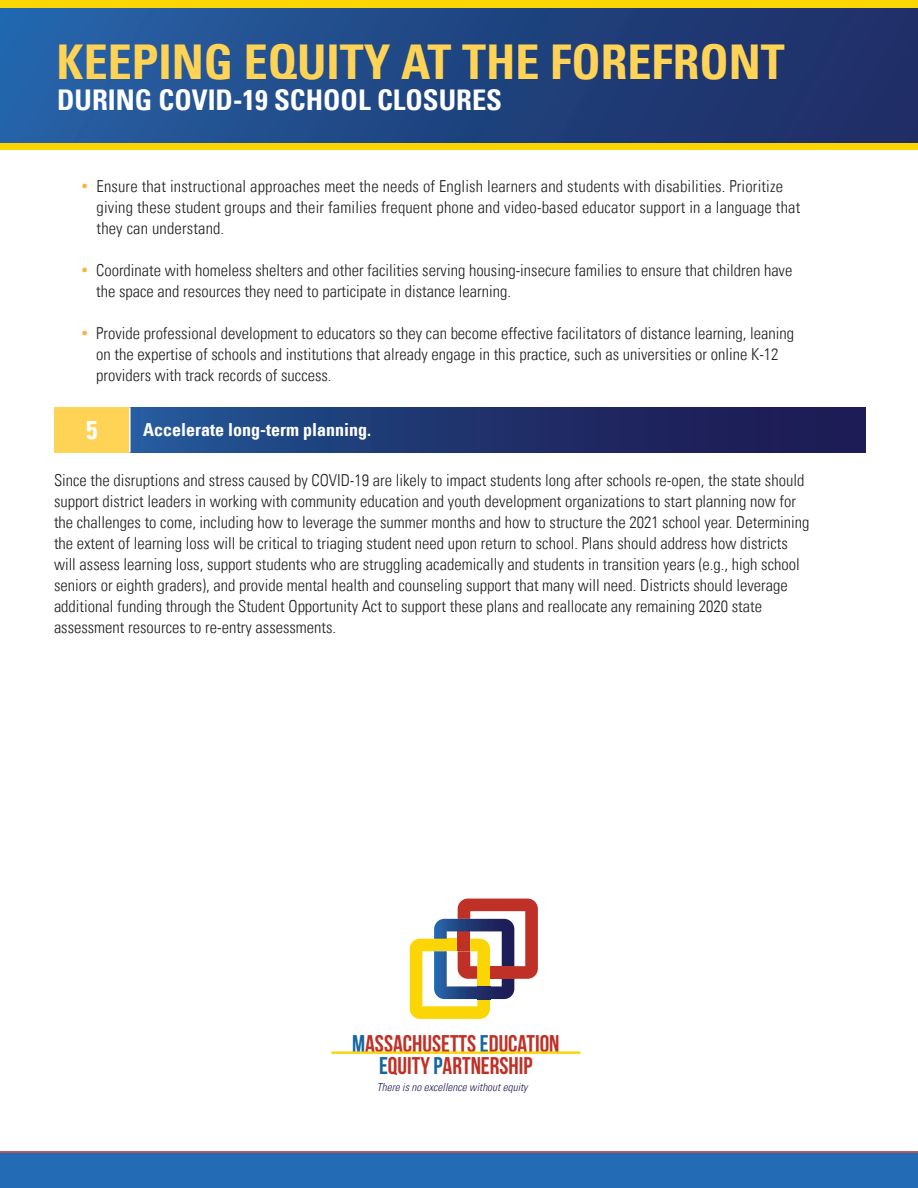
<style>
.page{position:relative;width:918px;height:1188px;background:#fff}
.page>*{position:absolute;margin:0;border:0;box-sizing:border-box;transform-origin:0 0}
.t1{font:700 condensed 48px "Univers LT";color:#fed356}
.t2{font:700 condensed 28.5px "Univers LT";color:#fff}
.t3{font:700 condensed 25.5px "Univers LT";color:#fff}
.t4{font:700 24.15px/22.2px "Bebas Neue";color:#bf3126;text-align:center}
.t5{font:700 condensed 18px "Univers LT";color:#fff}
.List_Paragraph{font:300 condensed 16.5px/21px "Univers LT";color:#231f20}
.t6{font:italic 300 condensed 11.25px "Univers LT";color:#221f55}
.s1{color:#fbb03f}
.s2{color:#1666a3}
</style>
<div class="page">
<div style="left:0;top:0;width:918px;height:149px;background:#fcd600"></div>
<div style="left:0;top:8px;width:918px;height:135px;background:linear-gradient(to right,#2562a6,#1e2a61)"></div>
<hr style="left:0;top:1151px;width:918px;height:2px;background:#a81f24">
<div style="left:0;top:1153px;width:918px;height:35px;background:#246bb5"></div>
<div style="left:54px;top:407px;width:76px;height:46px;background:#fed356"></div>
<div style="left:130px;top:407px;width:736px;height:46px;background:linear-gradient(to right,#235594,#1c134b)"></div>
<hr style="left:129px;top:407px;width:2px;height:46px;background:#fff">
<hr style="left:333px;top:1051px;width:246px;height:3px;background:#fcd505">
<svg style="left:410px;top:899px;width:128px;height:120px"></svg>
<div style="left:502px;top:966px;width:12px;height:13px;background:#bf3126"></div>
<p class="t1" style="left:57px;top:33px;width:729px">KEEPING EQUITY AT THE FOREFRONT</p>
<p class="t2" style="left:57px;top:82px;width:446px">DURING COVID-19 SCHOOL CLOSURES</p>
<p class="List_Paragraph" style="left:97px;top:176px;width:705px;text-indent:-16px"><span class="s1">•</span> Ensure that instructional approaches meet the needs of English learners and students with disabilities. Prioritize giving these student groups and their families frequent phone and video-based educator support in a language that they can understand.</p>
<p class="List_Paragraph" style="left:96px;top:260px;width:698px;text-indent:-15px"><span class="s1">•</span> Coordinate with homeless shelters and other facilities serving housing-insecure families to ensure that children have the space and resources they need to participate in distance learning.</p>
<p class="List_Paragraph" style="left:96px;top:323px;width:700px;text-indent:-15px"><span class="s1">•</span> Provide professional development to educators so they can become effective facilitators of distance learning, leaning on the expertise of schools and institutions that already engage in this practice, such as universities or online K-12 providers with track records of success.</p>
<p class="t3" style="left:86px;top:414px;width:13px">5</p>
<p class="t5" style="left:143px;top:419px;width:229px">Accelerate long-term planning.</p>
<p class="List_Paragraph" style="left:54px;top:470px;width:757px">Since the disruptions and stress caused by COVID-19 are likely to impact students long after schools re-open, the state should support district leaders in working with community education and youth development organizations to start planning now for the challenges to come, including how to leverage the summer months and how to structure the 2021 school year. Determining the extent of learning loss will be critical to triaging student need upon return to school. Plans should address how districts will assess learning loss, support students who are struggling academically and students in transition years (e.g., high school seniors or eighth graders), and provide mental health and counseling support that many will need. Districts should leverage additional funding through the Student Opportunity Act to support these plans and reallocate any remaining 2020 state assessment resources to re-entry assessments.</p>
<p class="t4" style="left:352px;top:1032px;width:209px"><span class="s2">M</span>ASSACHUSETTS <span class="s2">E</span>DUCATION<br><span class="s2">E</span>QUITY <span class="s2">P</span>ARTNERSHIP</p>
<p class="t6" style="left:377px;top:1080px;width:152px">There is no excellence without equity</p>
</div>
